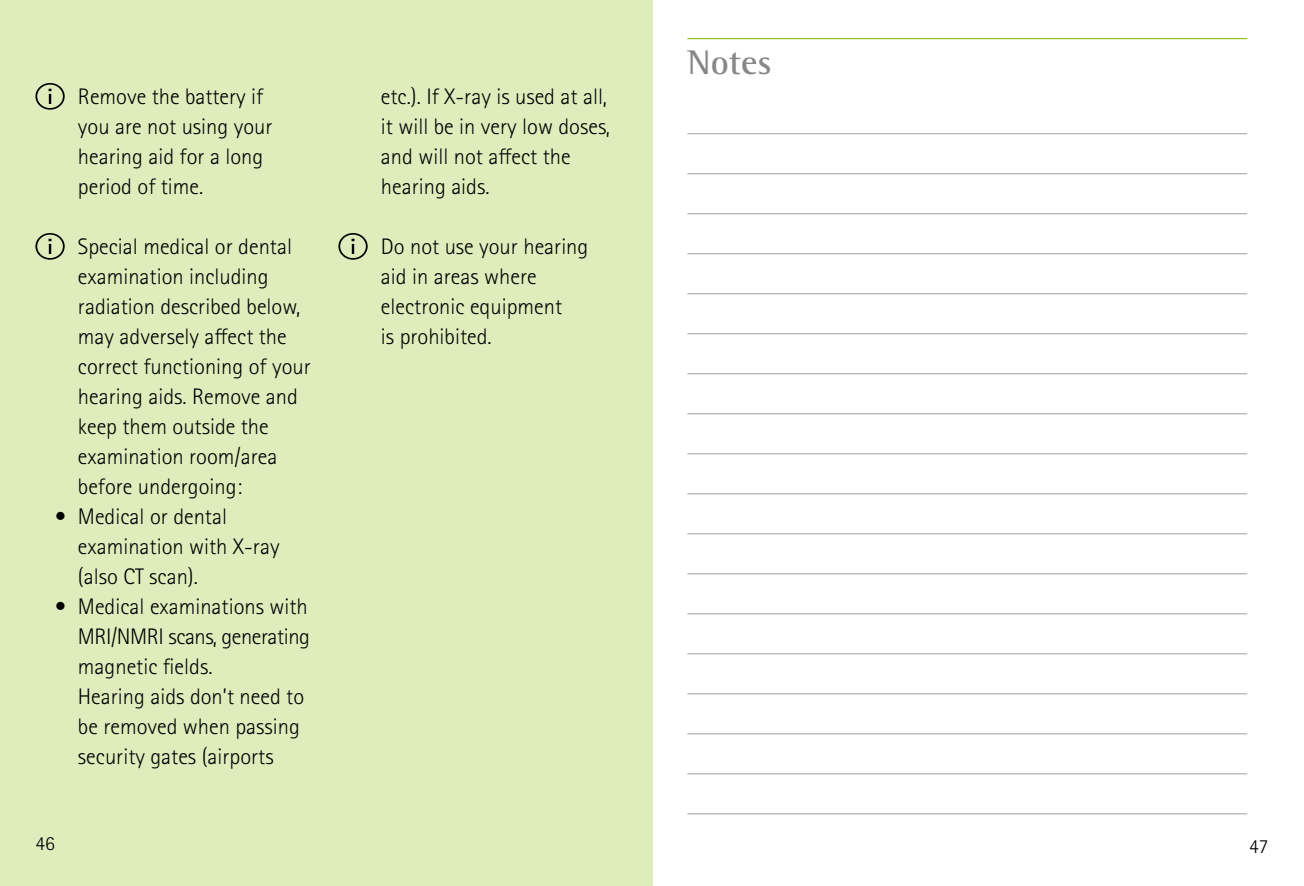
<style>
.page{position:relative;width:1304px;height:886px;background:#fff}
.page>*{position:absolute;margin:0;border:0;box-sizing:border-box;transform-origin:0 0}
.t1{font:700 35px "Rotis Semi Serif Pro";color:#878787}
.t2{font:300 22.5px/30px "Rotis Sans Serif Pro";color:#000}
.t3{font:300 20px "Rotis Sans Serif Pro";color:#000}
</style>
<div class="page">
<div style="left:0;top:0;width:652px;height:886px;background:#dfecbc"></div>
<hr style="left:687px;top:133px;width:560px;height:1px;background:#b3b2b2">
<hr style="left:687px;top:173px;width:560px;height:1px;background:#b3b2b2">
<hr style="left:687px;top:213px;width:560px;height:1px;background:#b3b2b2">
<hr style="left:687px;top:253px;width:560px;height:1px;background:#b3b2b2">
<hr style="left:687px;top:293px;width:560px;height:1px;background:#b3b2b2">
<hr style="left:687px;top:333px;width:560px;height:1px;background:#b3b2b2">
<hr style="left:687px;top:373px;width:560px;height:1px;background:#b3b2b2">
<hr style="left:687px;top:413px;width:560px;height:1px;background:#b3b2b2">
<hr style="left:687px;top:453px;width:560px;height:1px;background:#b3b2b2">
<hr style="left:687px;top:493px;width:560px;height:1px;background:#b3b2b2">
<hr style="left:687px;top:533px;width:560px;height:1px;background:#b3b2b2">
<hr style="left:687px;top:573px;width:560px;height:1px;background:#b3b2b2">
<hr style="left:687px;top:613px;width:560px;height:1px;background:#b3b2b2">
<hr style="left:687px;top:653px;width:560px;height:1px;background:#b3b2b2">
<hr style="left:687px;top:693px;width:560px;height:1px;background:#b3b2b2">
<hr style="left:687px;top:733px;width:560px;height:1px;background:#b3b2b2">
<hr style="left:687px;top:773px;width:560px;height:1px;background:#b3b2b2">
<hr style="left:687px;top:813px;width:560px;height:1px;background:#b3b2b2">
<hr style="left:687px;top:38px;width:560px;height:1px;background:#95c11f">
<svg style="left:35px;top:83px;width:30px;height:27px"></svg>
<svg style="left:35px;top:233px;width:30px;height:27px"></svg>
<svg style="left:338px;top:233px;width:30px;height:27px"></svg>
<p class="t2" style="left:55px;top:502px;width:12px">•</p>
<p class="t2" style="left:55px;top:592px;width:12px">•</p>
<p class="t2" style="left:78px;top:82px;width:196px">Remove the battery if you are not using your hearing aid for a long period of time.</p>
<p class="t2" style="left:78px;top:232px;width:234px">Special medical or dental examination including radiation described below, may adversely affect the correct functioning of your hearing aids. Remove and keep them outside the examination room/area before undergoing:<br>Medical or dental examination with X-ray (also CT scan).<br>Medical examinations with<br>MRI/NMRI scans, generating magnetic fields.<br>Hearing aids don’t need to be removed when passing security gates (airports</p>
<p class="t2" style="left:381px;top:81px;width:231px">etc.). If X-ray is used at all, it will be in very low doses, and will not affect the hearing aids.</p>
<p class="t2" style="left:381px;top:232px;width:209px">Do not use your hearing aid in areas where electronic equipment<br>is prohibited.</p>
<h1 class="t1" style="left:687px;top:41px;width:86px">Notes</h1>
<p class="t3" style="left:35px;top:832px;width:21px">46</p>
<p class="t3" style="left:1249px;top:834px;width:21px">47</p>
</div>
